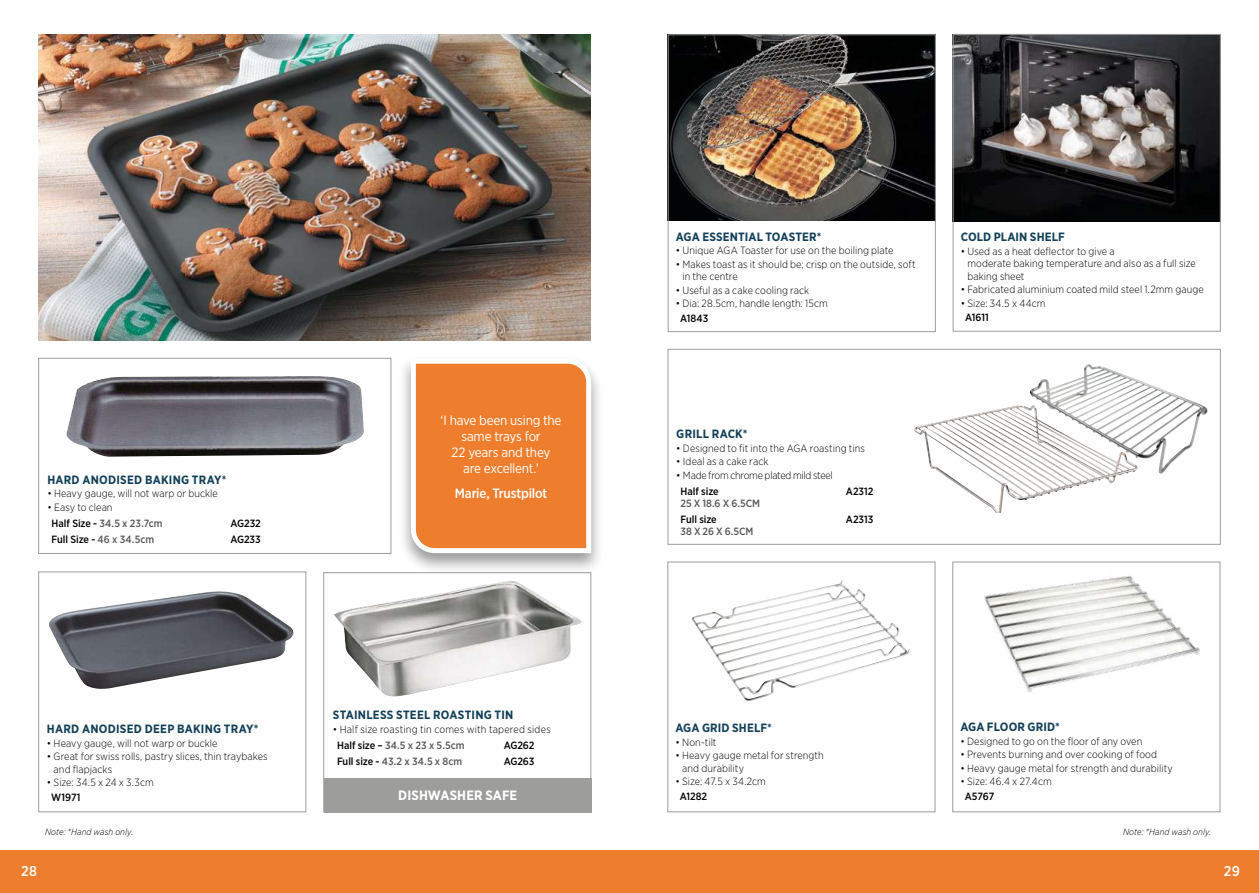
<style>
.page{position:relative;width:1259px;height:893px;background:#fff}
.page>*{position:absolute;margin:0;border:0;box-sizing:border-box;transform-origin:0 0}
.t1{font:500 14.25px "Gotham Narrow";color:#fff}
.t2{font:13.5px/16.2px "Gotham Narrow";letter-spacing:-.015em;color:#fff;text-align:center}
.t3{font:500 13.5px "Gotham Narrow";letter-spacing:-.015em;color:#fff}
.t4{font:700 13.5px "Gotham Narrow";letter-spacing:.005em;color:#fff}
.t5{font:700 12px "Gotham Narrow";letter-spacing:.02em;color:#123f59}
.t6{font:300 10.5px/12.6px "Gotham Narrow";letter-spacing:.005em;color:#000}
.t7{font:500 10.5px "Gotham Narrow";letter-spacing:-.005em;color:#000}
.t8{font:500 10.5px "Gotham Narrow";letter-spacing:-.005em;color:#575756}
.t9{font:300 10.5px "Gotham Narrow";letter-spacing:-.025em;color:#000}
.t10{font:italic 300 9px "Gotham Narrow";letter-spacing:.005em;color:#000}
.s1{font-weight:500}
.s2{font-weight:500;color:#575756}
.s3{color:#575756}
.s4{color:#000}
</style>
<div class="page">
<div style="left:0;top:850px;width:629px;height:43px;background:#ef7d2e"></div>
<div style="left:629px;top:850px;width:630px;height:43px;background:#ef7d2e"></div>
<div style="left:38px;top:358px;width:353px;height:196px;border:1px solid #9d9d9c"></div>
<div style="left:38px;top:571px;width:268px;height:241px;border:1px solid #9d9d9c"></div>
<img style="left:66px;top:376px;width:298px;height:81px">
<div style="left:667px;top:562px;width:268px;height:250px;border:1px solid #9d9d9c"></div>
<img style="left:670px;top:36px;width:263px;height:185px">
<div style="left:668px;top:34px;width:267px;height:298px;border:1px solid #9d9d9c"></div>
<img style="left:954px;top:36px;width:264px;height:185px">
<div style="left:952px;top:34px;width:268px;height:298px;border:1px solid #9d9d9c"></div>
<img style="left:952px;top:562px;width:269px;height:160px">
<img style="left:692px;top:580px;width:218px;height:121px">
<div style="left:667px;top:349px;width:553px;height:196px;border:1px solid #9d9d9c"></div>
<img style="left:914px;top:405px;width:208px;height:108px">
<img style="left:1028px;top:364px;width:180px;height:110px">
<img style="left:49px;top:591px;width:244px;height:98px">
<div style="left:325px;top:778px;width:267px;height:34px;background:#9d9d9c"></div>
<div style="left:323px;top:572px;width:268px;height:240px;border:1px solid #9d9d9c"></div>
<img style="left:334px;top:581px;width:248px;height:116px">
<img style="left:38px;top:34px;width:553px;height:306px">
<div style="left:398px;top:354px;width:205px;height:220px;background:#000;opacity:.4"></div>
<svg style="left:408px;top:356px;width:186px;height:200px"></svg>
<p class="t5" style="left:47px;top:472px;width:181px">HARD ANODISED BAKING TRAY*</p>
<p class="t6" style="left:47px;top:487px;width:172px">• Heavy gauge, will not warp or buckle</p>
<p class="t6" style="left:52px;top:499px;width:113px;line-height:16px;text-indent:-4px">• Easy to clean<br><span class="s1">Half Size -</span> <span class="s2">34.5 x 23.7cm</span></p>
<p class="t7" style="left:230px;top:516px;width:32px">AG232</p>
<p class="t7" style="left:52px;top:533px;width:104px">Full Size - <span class="s3">46 x 34.5cm</span></p>
<p class="t7" style="left:230px;top:533px;width:32px">AG233</p>
<p class="t2" style="left:440px;top:412px;width:123px">‘I have been using the same trays for<br>22 years and they<br>are excellent.’</p>
<p class="t3" style="left:455px;top:485px;width:94px">Marie, Trustpilot</p>
<p class="t5" style="left:47px;top:721px;width:213px">HARD ANODISED DEEP BAKING TRAY*</p>
<p class="t6" style="left:47px;top:737px;width:172px">• Heavy gauge, will not warp or buckle</p>
<p class="t6" style="left:54px;top:750px;width:215px;text-indent:-7px">• Great for swiss rolls, pastry slices, thin traybakes and flapjacks</p>
<p class="t6" style="left:47px;top:776px;width:108px">• Size: 34.5 x 24 x 3.3cm</p>
<p class="t7" style="left:51px;top:790px;width:31px">W1971</p>
<p class="t10" style="left:45px;top:826px;width:90px">Note: *Hand wash only.</p>
<p class="t5" style="left:333px;top:707px;width:182px">STAINLESS STEEL ROASTING TIN</p>
<p class="t6" style="left:337px;top:721px;width:215px;line-height:16px;text-indent:-4px">• Half size roasting tin comes with tapered sides<br><span class="s1">Half size –</span> <span class="s2">34.5 x 23 x 5.5cm</span></p>
<p class="t7" style="left:504px;top:738px;width:32px">AG262</p>
<p class="t8" style="left:337px;top:754px;width:127px"><span class="s4">Full size -</span> 43.2 x 34.5 x 8cm</p>
<p class="t7" style="left:504px;top:754px;width:32px">AG263</p>
<p class="t4" style="left:398px;top:787px;width:121px">DISHWASHER SAFE</p>
<p class="t5" style="left:676px;top:229px;width:147px">AGA ESSENTIAL TOASTER*</p>
<p class="t6" style="left:676px;top:244px;width:219px">• Unique AGA Toaster for use on the boiling plate</p>
<p class="t6" style="left:682px;top:257px;width:235px;text-indent:-7px">• Makes toast as it should be; crisp on the outside, soft in the centre</p>
<p class="t6" style="left:676px;top:283px;width:135px">• Useful as a cake cooling rack</p>
<p class="t6" style="left:676px;top:297px;width:153px">• Dia: 28.5cm, handle length: 15cm</p>
<p class="t7" style="left:680px;top:311px;width:30px">A1843</p>
<p class="t5" style="left:676px;top:426px;width:73px">GRILL RACK*</p>
<p class="t6" style="left:676px;top:442px;width:190px">• Designed to fit into the AGA roasting tins</p>
<p class="t6" style="left:676px;top:455px;width:94px">• Ideal as a cake rack</p>
<p class="t9" style="left:676px;top:469px;width:158px">• Made from chrome plated mild steel</p>
<p class="t7" style="left:680px;top:484px;width:40px">Half size</p>
<p class="t7" style="left:846px;top:484px;width:29px">A2312</p>
<p class="t8" style="left:680px;top:496px;width:81px">25 X 18.6 X 6.5CM</p>
<p class="t7" style="left:680px;top:513px;width:38px">Full size</p>
<p class="t7" style="left:846px;top:513px;width:29px">A2313</p>
<p class="t8" style="left:680px;top:525px;width:74px">38 X 26 X 6.5CM</p>
<p class="t5" style="left:960px;top:229px;width:106px">COLD PLAIN SHELF</p>
<p class="t6" style="left:967px;top:244px;width:230px;text-indent:-7px">• Used as a heat deflector to give a<br>moderate baking temperature and also as a full size baking sheet</p>
<p class="t6" style="left:960px;top:283px;width:245px">• Fabricated aluminium coated mild steel 1.2mm gauge</p>
<p class="t6" style="left:960px;top:297px;width:86px">• Size: 34.5 x 44cm</p>
<p class="t7" style="left:965px;top:311px;width:25px">A1611</p>
<p class="t5" style="left:675px;top:720px;width:98px">AGA GRID SHELF*</p>
<p class="t6" style="left:675px;top:735px;width:43px">• Non-tilt</p>
<p class="t6" style="left:682px;top:749px;width:143px;text-indent:-7px">• Heavy gauge metal for strength and durability</p>
<p class="t6" style="left:675px;top:775px;width:92px">• Size: 47.5 x 34.2cm</p>
<p class="t7" style="left:679px;top:789px;width:29px">A1282</p>
<p class="t5" style="left:960px;top:719px;width:101px">AGA FLOOR GRID*</p>
<p class="t6" style="left:960px;top:735px;width:183px">• Designed to go on the floor of any oven</p>
<p class="t6" style="left:960px;top:748px;width:198px">• Prevents burning and over cooking of food</p>
<p class="t6" style="left:960px;top:761px;width:214px">• Heavy gauge metal for strength and durability</p>
<p class="t6" style="left:960px;top:775px;width:93px">• Size: 46.4 x 27.4cm</p>
<p class="t7" style="left:964px;top:789px;width:31px">A5767</p>
<p class="t10" style="left:1123px;top:826px;width:90px">Note: *Hand wash only.</p>
<h1 class="t1" style="left:21px;top:862px;width:17px">28</h1>
<h1 class="t1" style="left:1223px;top:862px;width:18px">29</h1>
</div>
